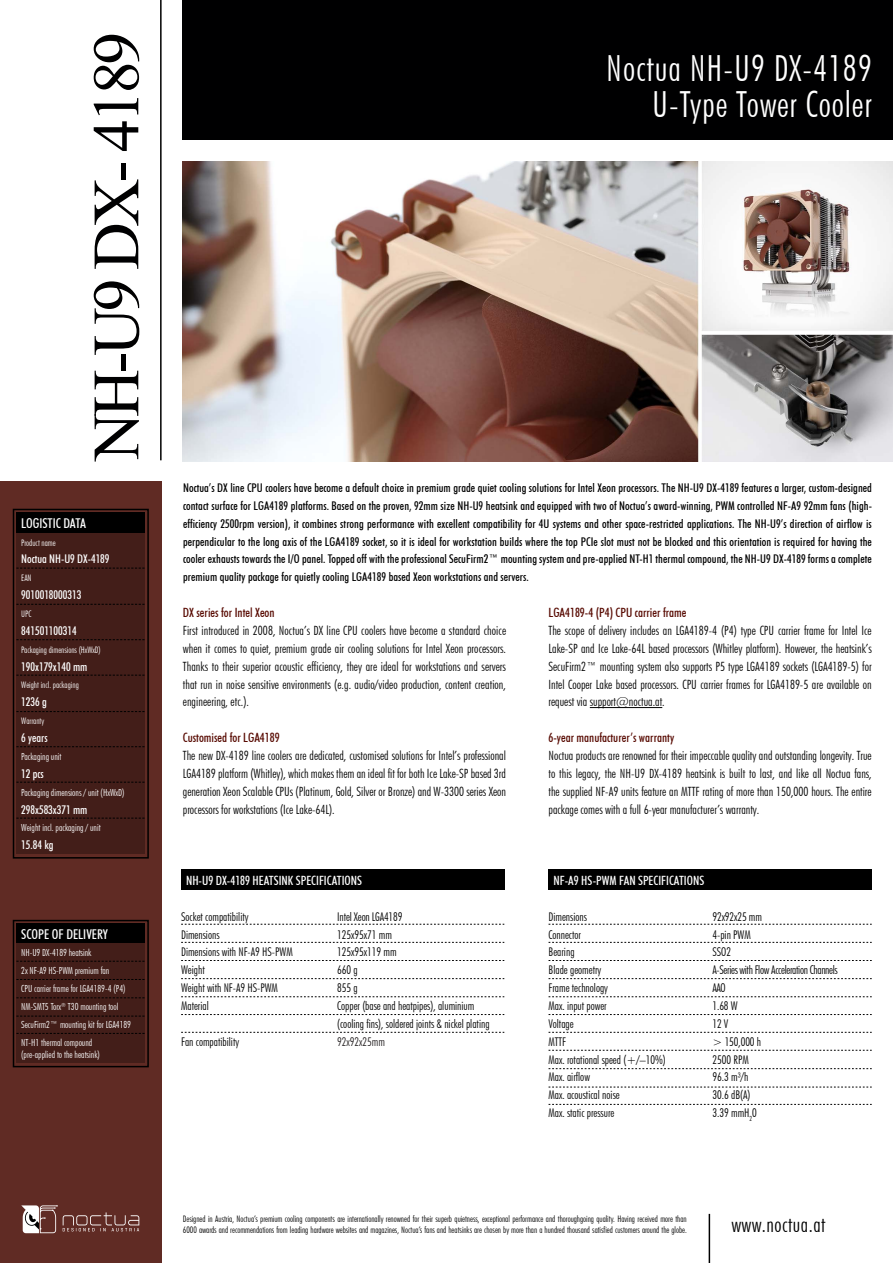
<style>
.page{position:relative;width:893px;height:1263px;background:#fff}
.page>*{position:absolute;margin:0;border:0;box-sizing:border-box;transform-origin:0 0}
.t1{font:66px "Times New Roman";letter-spacing:-.06em;color:#000001}
.t2{font:300 condensed 36px/35.7px "Futura BT";letter-spacing:.025em;color:#fff;text-align:right}
.t3{font:300 condensed 21px "Futura BT";letter-spacing:.025em;color:#000}
.t4{font:500 condensed 13.5px "Futura BT";color:#fff}
.t5{font:300 condensed 12.75px/17.9px "Futura BT";color:#000001;text-align:justify}
.t6{font:500 condensed 12.75px "Futura BT";color:#570901}
.t7{font:500 condensed 12.75px "Futura BT";color:#fff}
.t8{font:500 condensed 12px/17.9px "Futura BT";letter-spacing:.005em;color:#000;text-align:justify}
.t9{font:300 condensed 12px/17.9px "Futura BT";color:#000}
.t10{font:500 condensed 12px "Futura BT";color:#fff}
.t11{font:300 condensed 12px/17.9px "Futura BT";color:#000001}
.t12{font:300 condensed 12px "Futura BT";color:#231f20}
.t13{font:300 condensed 9.75px/17.9px "Futura BT";color:#fff}
.t14{font:300 condensed 9px/10.8px "Futura BT";letter-spacing:-.005em;color:#000}
.t15{font:300 condensed 9px "Futura BT";color:#fff}
</style>
<div class="page">
<div style="left:183px;top:0;width:710px;height:139px;background:#000001"></div>
<div style="left:0;top:482px;width:162px;height:781px;background:#602b24"></div>
<div style="left:16px;top:940px;width:129px;height:123px;background:#431e19"></div>
<div style="left:16px;top:924px;width:129px;height:19px;background:#000"></div>
<div style="left:13px;top:920px;width:136px;height:147px;border:2px solid #000"></div>
<svg style="left:16px;top:961px;width:129px;height:1px"></svg>
<svg style="left:16px;top:979px;width:129px;height:1px"></svg>
<svg style="left:16px;top:997px;width:129px;height:1px"></svg>
<svg style="left:16px;top:1016px;width:129px;height:1px"></svg>
<div style="left:16px;top:531px;width:129px;height:323px;background:#431e19"></div>
<div style="left:16px;top:513px;width:129px;height:20px;background:#000"></div>
<div style="left:13px;top:509px;width:136px;height:349px;border:2px solid #000"></div>
<svg style="left:16px;top:568px;width:129px;height:1px"></svg>
<svg style="left:16px;top:604px;width:129px;height:1px"></svg>
<svg style="left:16px;top:639px;width:129px;height:1px"></svg>
<svg style="left:16px;top:675px;width:129px;height:1px"></svg>
<svg style="left:16px;top:711px;width:129px;height:1px"></svg>
<svg style="left:16px;top:746px;width:129px;height:1px"></svg>
<svg style="left:16px;top:782px;width:129px;height:1px"></svg>
<svg style="left:16px;top:818px;width:129px;height:1px"></svg>
<hr style="left:160px;top:0;width:2px;height:460px;background:#000">
<hr style="left:709px;top:1214px;width:1px;height:49px;background:#000">
<svg style="left:21px;top:1205px;width:118px;height:28px"></svg>
<hr style="left:590px;top:707px;width:72px;height:1px;background:#000001">
<svg style="left:549px;top:942px;width:323px;height:1px"></svg>
<svg style="left:549px;top:924px;width:323px;height:1px"></svg>
<svg style="left:549px;top:978px;width:323px;height:1px"></svg>
<svg style="left:549px;top:960px;width:323px;height:1px"></svg>
<svg style="left:549px;top:1104px;width:323px;height:1px"></svg>
<svg style="left:549px;top:1087px;width:323px;height:1px"></svg>
<svg style="left:549px;top:1050px;width:323px;height:1px"></svg>
<svg style="left:549px;top:1068px;width:323px;height:1px"></svg>
<svg style="left:549px;top:996px;width:323px;height:1px"></svg>
<svg style="left:181px;top:1014px;width:323px;height:1px"></svg>
<svg style="left:181px;top:960px;width:323px;height:1px"></svg>
<svg style="left:181px;top:996px;width:323px;height:1px"></svg>
<svg style="left:181px;top:924px;width:323px;height:1px"></svg>
<svg style="left:181px;top:942px;width:323px;height:1px"></svg>
<svg style="left:181px;top:978px;width:323px;height:1px"></svg>
<svg style="left:181px;top:1032px;width:323px;height:1px"></svg>
<div style="left:181px;top:870px;width:323px;height:20px;background:#000"></div>
<div style="left:549px;top:870px;width:323px;height:20px;background:#000"></div>
<svg style="left:549px;top:1014px;width:323px;height:1px"></svg>
<svg style="left:549px;top:1032px;width:323px;height:1px"></svg>
<svg style="left:16px;top:1033px;width:129px;height:1px"></svg>
<img style="left:183px;top:162px;width:709px;height:299px">
<h1 class="t1" style="left:70px;top:461px;width:430px;rotate:-90deg">NH-U9 DX- 4189</h1>
<p class="t4" style="left:21px;top:515px;width:67px">LOGISTIC DATA</p>
<p class="t15" style="left:21px;top:537px;width:36px">Product name</p>
<p class="t10" style="left:21px;top:552px;width:90px">Noctua NH-U9 DX-4189</p>
<p class="t15" style="left:21px;top:573px;width:12px">EAN</p>
<p class="t10" style="left:21px;top:588px;width:62px">9010018000313</p>
<p class="t15" style="left:21px;top:608px;width:12px">UPC</p>
<p class="t10" style="left:21px;top:623px;width:57px">841501100314</p>
<p class="t15" style="left:21px;top:644px;width:81px">Packaging dimensions (HxWxD)</p>
<p class="t10" style="left:21px;top:659px;width:68px">190x179x140 mm</p>
<p class="t15" style="left:21px;top:680px;width:59px">Weight incl. packaging</p>
<p class="t10" style="left:21px;top:695px;width:27px">1236 g</p>
<p class="t15" style="left:21px;top:715px;width:24px">Warranty</p>
<p class="t10" style="left:21px;top:730px;width:28px">6 years</p>
<p class="t13" style="left:21px;top:747px;width:42px">Packaging unit</p>
<p class="t10" style="left:21px;top:766px;width:24px">12 pcs</p>
<p class="t13" style="left:21px;top:783px;width:105px">Packaging dimensions / unit (HxWxD)</p>
<p class="t10" style="left:21px;top:802px;width:68px">298x583x371 mm</p>
<p class="t13" style="left:21px;top:819px;width:81px">Weight incl. packaging / unit</p>
<p class="t10" style="left:21px;top:838px;width:34px">15.84 kg</p>
<p class="t4" style="left:21px;top:925px;width:88px">SCOPE OF DELIVERY</p>
<p class="t13" style="left:21px;top:944px;width:111px">NH-U9 DX-4189 heatsink<br>2x NF-A9 HS-PWM premium fan<br>CPU carrier frame for LGA4189-4 (P4)<br>NM-SMT5 Torx<sup>®</sup> T30 mounting tool<br>SecuFirm2™ mounting kit for LGA4189<br>NT-H1 thermal compound</p>
<p class="t13" style="left:21px;top:1045px;width:80px">(pre-applied to the heatsink)</p>
<h2 class="t2" style="left:606px;top:50px;width:267px">Noctua NH-U9 DX-4189<br>U-Type Tower Cooler</h2>
<p class="t8" style="left:183px;top:479px;width:690px">Noctua’s DX line CPU coolers have become a default choice in premium grade quiet cooling solutions for Intel Xeon processors. The NH-U9 DX-4189 features a larger, custom-designed contact surface for LGA4189 platforms. Based on the proven, 92mm size NH-U9 heatsink and equipped with two of Noctua’s award-winning, PWM controlled NF-A9 92mm fans (high&shy;efficiency 2500rpm version), it combines strong performance with excellent compatibility for 4U systems and other space-restricted applications. The NH-U9’s direction of airflow is perpendicular to the long axis of the LGA4189 socket, so it is ideal for workstation builds where the top PCIe slot must not be blocked and this orientation is required for having the cooler exhausts towards the I/O panel. Topped off with the professional SecuFirm2™ mounting system and pre-applied NT-H1 thermal compound, the NH-U9 DX-4189 forms a complete premium quality package for quietly cooling LGA4189 based Xeon workstations and servers.</p>
<p class="t6" style="left:549px;top:605px;width:139px">LGA4189-4 (P4) CPU carrier frame</p>
<p class="t5" style="left:549px;top:621px;width:325px">The scope of delivery includes an LGA4189-4 (P4) type CPU carrier frame for Intel Ice Lake-SP and Ice Lake-64L based processors (Whitley platform). However, the heatsink’s SecuFirm2™ mounting system also supports P5 type LGA4189 sockets (LGA4189-5) for Intel Cooper Lake based processors. CPU carrier frames for LGA4189-5 are available on request via support@noctua.at.</p>
<p class="t6" style="left:549px;top:730px;width:127px">6-year manufacturer’s warranty</p>
<p class="t5" style="left:549px;top:746px;width:325px">Noctua products are renowned for their impeccable quality and outstanding longevity. True to this legacy, the NH-U9 DX-4189 heatsink is built to last, and like all Noctua fans, the supplied NF-A9 units feature an MTTF rating of more than 150,000 hours. The entire package comes with a full 6-year manufacturer’s warranty.</p>
<p class="t6" style="left:183px;top:605px;width:93px">DX series for Intel Xeon</p>
<p class="t5" style="left:183px;top:621px;width:325px">First introduced in 2008, Noctua’s DX line CPU coolers have become a standard choice when it comes to quiet, premium grade air cooling solutions for Intel Xeon processors.<br>Thanks to their superior acoustic efficiency, they are ideal for workstations and servers that run in noise sensitive environments (e.g. audio/video production, content creation, engineering, etc.).</p>
<p class="t6" style="left:183px;top:730px;width:98px">Customised for LGA4189</p>
<p class="t5" style="left:183px;top:746px;width:325px">The new DX-4189 line coolers are dedicated, customised solutions for Intel’s professional LGA4189 platform (Whitley), which makes them an ideal fit for both Ice Lake-SP based 3rd generation Xeon Scalable CPUs (Platinum, Gold, Silver or Bronze) and W-3300 series Xeon processors for workstations (Ice Lake-64L).</p>
<p class="t7" style="left:186px;top:873px;width:178px">NH-U9 DX-4189 HEATSINK SPECIFICATIONS</p>
<p class="t7" style="left:553px;top:873px;width:152px">NF-A9 HS-PWM FAN SPECIFICATIONS</p>
<p class="t9" style="left:549px;top:907px;width:119px">Dimensions<br>Connector<br>Bearing<br>Blade geometry<br>Frame technology<br>Max. input power<br>Voltage<br>MTTF<br>Max. rotational speed (+/–10%)<br>Max. airflow<br>Max. acoustical noise<br>Max. static pressure</p>
<p class="t9" style="left:712px;top:907px;width:127px">92x92x25 mm<br>4-pin PWM<br>SSO2<br>A-Series with Flow Acceleration Channels<br>AAO<br>1.68 W<br>12 V<br>&gt; 150,000 h<br>2500 RPM<br>96.3 m³/h<br>30.6 dB(A)<br>3.39 mmH<sub>2</sub>0</p>
<p class="t9" style="left:181px;top:907px;width:113px">Socket compatibility<br>Dimensions<br>Dimensions with NF-A9 HS-PWM<br>Weight<br>Weight with NF-A9 HS-PWM<br>Material</p>
<p class="t9" style="left:181px;top:1032px;width:59px">Fan compatibility</p>
<p class="t9" style="left:337px;top:907px;width:67px">Intel Xeon LGA4189</p>
<p class="t11" style="left:337px;top:925px;width:61px">125x95x71 mm<br>125x95x119 mm</p>
<p class="t9" style="left:337px;top:961px;width:154px">660 g<br>855 g<br>Copper (base and heatpipes), aluminium (cooling fins), soldered joints &amp; nickel plating</p>
<p class="t12" style="left:337px;top:1034px;width:49px">92x92x25mm</p>
<p class="t14" style="left:183px;top:1213px;width:505px">Designed in Austria, Noctua’s premium cooling components are internationally renowned for their superb quietness, exceptional performance and thoroughgoing quality. Having received more than<br>6000 awards and recommendations from leading hardware websites and magazines, Noctua’s fans and heatsinks are chosen by more than a hundred thousand satisfied customers around the globe.</p>
<h3 class="t3" style="left:731px;top:1212px;width:96px">www.noctua.at</h3>
</div>
